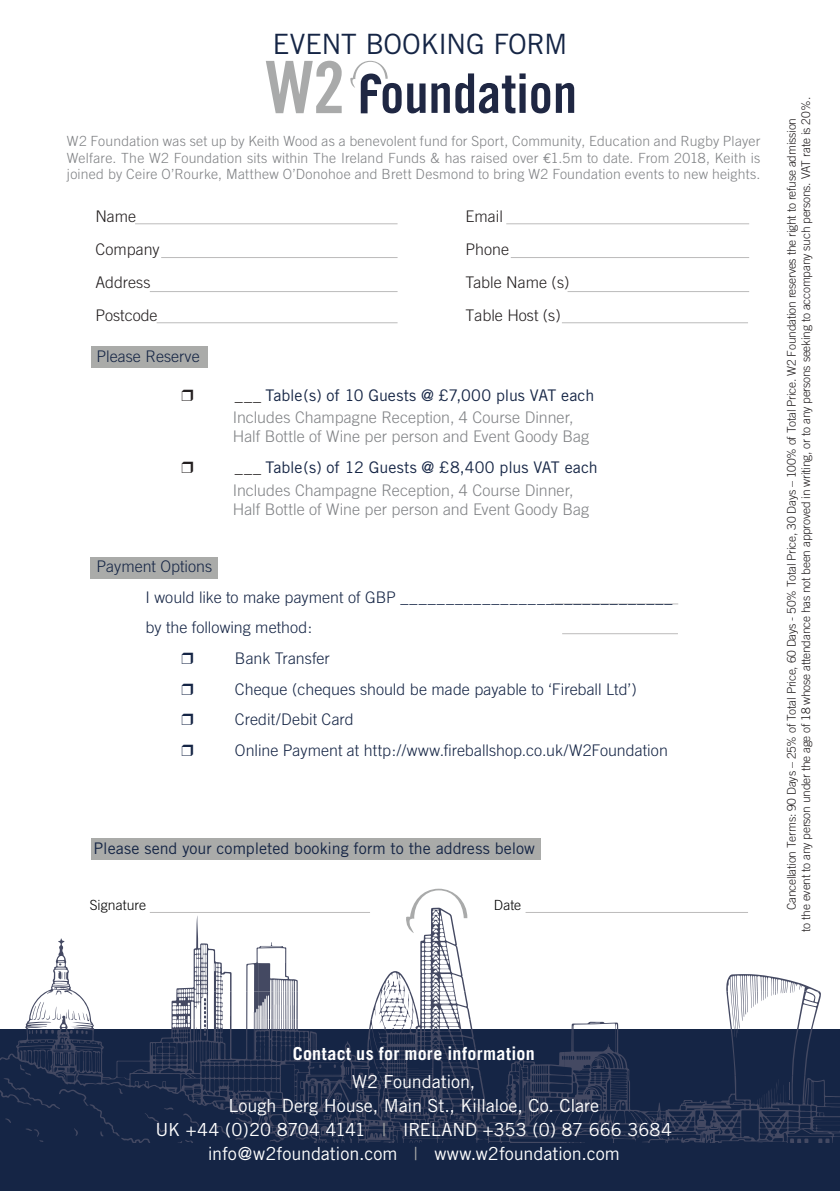
<style>
.page{position:relative;width:840px;height:1191px;background:#fff}
.page>*{position:absolute;margin:0;border:0;box-sizing:border-box;transform-origin:0 0}
.t1{font:28px "Trade Gothic";letter-spacing:-.015em;color:#152545}
.t2{font:18px/24px "Trade Gothic";letter-spacing:-.005em;color:#fff;text-align:center}
.t3{font:700 18px "Trade Gothic";letter-spacing:.02em;color:#fff}
.t4{font:300 16px/22.6px "Trade Gothic";letter-spacing:.005em;color:#808285}
.t5{font:300 16px/30.6px "Trade Gothic";color:#152545}
.t6{font:300 16px/33px "Trade Gothic";color:#231f20}
.t7{font:16px "Trade Gothic";color:#152545}
.t8{font:300 14px/16.8px "Trade Gothic";letter-spacing:.015em;color:#808285;text-align:justify}
.t9{font:300 14px "Trade Gothic";letter-spacing:.005em;color:#000001}
.t10{font:300 12px/14.4px "Trade Gothic";letter-spacing:-.02em;color:#231f20;text-align:center}
.s1{font-family:"Euro Mono";font-weight:400}
.s2{color:#231f20}
.s3{font-weight:400;color:#152545}
.s4{color:#aaaba9}
</style>
<div class="page">
<svg style="left:266px;top:61px;width:75px;height:52px"></svg>
<svg style="left:407px;top:83px;width:18px;height:30px"></svg>
<svg style="left:431px;top:83px;width:18px;height:30px"></svg>
<svg style="left:455px;top:73px;width:70px;height:40px"></svg>
<svg style="left:531px;top:83px;width:43px;height:30px"></svg>
<svg style="left:350px;top:61px;width:51px;height:52px"></svg>
<div style="left:364px;top:90px;width:13px;height:6px;background:#1f2743"></div>
<hr style="left:135px;top:223px;width:262px;height:1px;background:#bcbbbb">
<hr style="left:161px;top:257px;width:236px;height:1px;background:#bcbbbb">
<hr style="left:150px;top:291px;width:247px;height:1px;background:#bcbbbb">
<hr style="left:156px;top:322px;width:241px;height:1px;background:#bcbbbb">
<hr style="left:506px;top:223px;width:242px;height:1px;background:#bcbbbb">
<hr style="left:510px;top:257px;width:238px;height:1px;background:#bcbbbb">
<hr style="left:561px;top:322px;width:186px;height:1px;background:#bcbbbb">
<hr style="left:567px;top:291px;width:181px;height:1px;background:#bcbbbb">
<div style="left:91px;top:346px;width:116px;height:22px;background:#aaaba9"></div>
<div style="left:91px;top:557px;width:127px;height:21px;background:#aaaba9"></div>
<hr style="left:550px;top:603px;width:127px;height:1px;background:#bcbbbb">
<hr style="left:562px;top:633px;width:115px;height:1px;background:#bcbbbb">
<div style="left:91px;top:838px;width:449px;height:22px;background:#aaaba9"></div>
<div style="left:0;top:1029px;width:839px;height:162px;background:#152545"></div>
<svg style="left:0;top:888px;width:839px;height:254px"></svg>
<h1 class="t1" style="left:272px;top:27px;width:296px">EVENT BOOKING FORM</h1>
<p class="t8" style="left:67px;top:132px;width:694px">W2 Foundation was set up by Keith Wood as a benevolent fund for Sport, Community, Education and Rugby Player Welfare. The W2 Foundation sits within The Ireland Funds &amp; has raised over <span class="s1">€</span>1.5m to date. From 2018, Keith is joined by Ceire O’Rourke, Matthew O’Donohoe and Brett Desmond to bring W2 Foundation events to new heights.</p>
<p class="t6" style="left:95px;top:200px;width:66px">Name<br>Company<br>Address<br>Postcode</p>
<p class="t6" style="left:465px;top:200px;width:105px">Email<br>Phone<br>Table Name (s)<br>Table Host (s)</p>
<p class="t5" style="left:96px;top:341px;width:105px">Please Reserve</p>
<p class="t4" style="left:232px;top:383px;width:363px"><span class="s2">___</span> <span class="s3">Table(s) of 10 Guests @ £7,000 plus VAT each<br></span>Includes Champagne Reception, 4 Course Dinner,</p>
<p class="t4" style="left:232px;top:425px;width:358px">Half Bottle of Wine per person and Event Goody Bag</p>
<p class="t4" style="left:232px;top:456px;width:366px"><span class="s2">___</span> <span class="s3">Table(s) of 12 Guests @ £8,400 plus VAT each<br></span>Includes Champagne Reception, 4 Course Dinner,</p>
<p class="t4" style="left:232px;top:497px;width:358px">Half Bottle of Wine per person and Event Goody Bag</p>
<p class="t5" style="left:145px;top:551px;width:528px;text-indent:-49px">Payment Options<br>I would like to make payment of GBP ______________________________ by the following method:</p>
<p class="t5" style="left:235px;top:643px;width:96px">Bank Transfer</p>
<p class="t5" style="left:235px;top:673px;width:403px">Cheque (cheques should be made payable to ‘Fireball Ltd’)</p>
<p class="t5" style="left:235px;top:704px;width:120px">Credit/Debit Card</p>
<p class="t5" style="left:235px;top:734px;width:434px">Online Payment at http://www.fireballshop.co.uk/W2Foundation</p>
<p class="t7" style="left:94px;top:839px;width:442px">Please send your completed booking form to the address below</p>
<p class="t9" style="left:90px;top:896px;width:58px">Signature</p>
<p class="t9" style="left:493px;top:896px;width:29px">Date</p>
<p class="t10" style="left:783px;top:931px;width:836px;rotate:-90deg">Cancellation Terms: 90 Days – 25% of Total Price, 60 Days - 50% Total Price, 30 Days – 100% of Total Price. W2 Foundation reserves the right to refuse admission<br>to the event to any person under the age of 18 whose attendance has not been approved in writing, or to any persons seeking to accompany such persons. VAT rate is 20%.</p>
<p class="t3" style="left:292px;top:1042px;width:243px">Contact us for more information</p>
<p class="t2" style="left:155px;top:1069px;width:517px">W2 Foundation,<br>Lough Derg House, Main St., Killaloe, Co. Clare<br>UK +44 (0)20 8704 4141 <span class="s4">|</span> IRELAND +353 (0) 87 666 3684 info@w2foundation.com <span class="s4">|</span> www.w2foundation.com</p>
</div>
